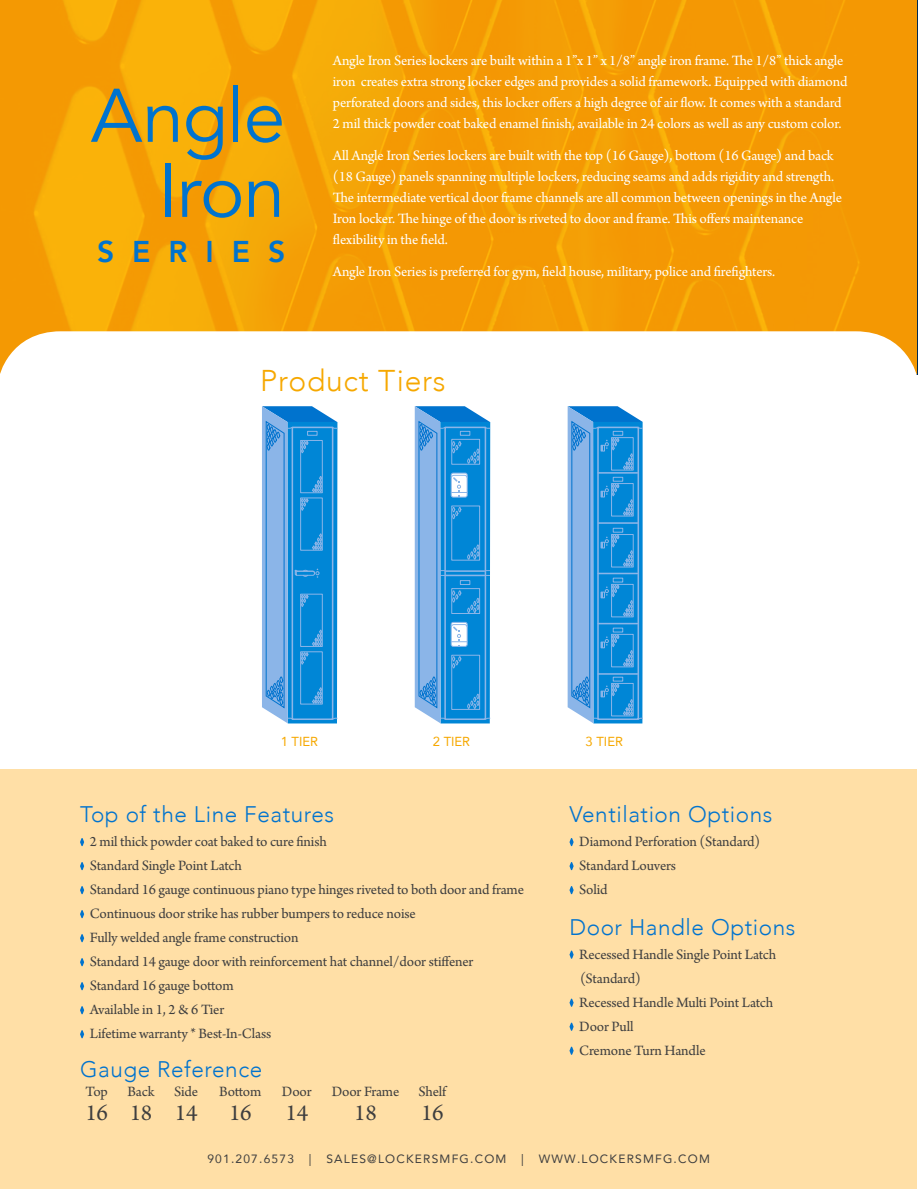
<style>
.page{position:relative;width:918px;height:1189px;background:#fff}
.page>*{position:absolute;margin:0;border:0;box-sizing:border-box;transform-origin:0 0}
.t1{font:75px/75px "Avenir";letter-spacing:-.015em;color:#0073ce;text-align:right}
.t2{font:300 30px "Avenir";letter-spacing:.025em;color:#f6a800}
.t3{font:800 30px "Avenir";letter-spacing:.6em;color:#0073ce}
.t4{font:24px "Arno Pro";letter-spacing:-.01em;color:#3e3e3f}
.t5{font:300 22.5px "Avenir";letter-spacing:.025em;color:#0073ce}
.t6{font:15px/21px "Arno Pro";letter-spacing:-.01em;color:#fff}
.t7{font:15px/24px "Arno Pro";letter-spacing:-.01em;color:#3e3e3f}
.t8{font:13.05px "Avenir";color:#f6a800}
.t9{font:12px "Avenir";letter-spacing:.1em;color:#3e3e3f}
</style>
<div class="page">
<div style="left:0;top:769px;width:917px;height:419px;background:#ffdfa6"></div>
<svg style="left:80px;top:838px;width:4px;height:8px"></svg>
<svg style="left:80px;top:862px;width:4px;height:8px"></svg>
<svg style="left:80px;top:886px;width:4px;height:8px"></svg>
<svg style="left:80px;top:910px;width:4px;height:8px"></svg>
<svg style="left:80px;top:934px;width:4px;height:8px"></svg>
<svg style="left:80px;top:958px;width:4px;height:8px"></svg>
<svg style="left:80px;top:982px;width:4px;height:8px"></svg>
<svg style="left:80px;top:1006px;width:4px;height:8px"></svg>
<svg style="left:80px;top:1030px;width:4px;height:8px"></svg>
<svg style="left:569px;top:838px;width:4px;height:8px"></svg>
<svg style="left:569px;top:862px;width:4px;height:8px"></svg>
<svg style="left:569px;top:886px;width:4px;height:8px"></svg>
<svg style="left:569px;top:950px;width:4px;height:8px"></svg>
<svg style="left:569px;top:998px;width:4px;height:8px"></svg>
<svg style="left:569px;top:1022px;width:4px;height:8px"></svg>
<svg style="left:569px;top:1046px;width:4px;height:8px"></svg>
<svg style="left:0;top:0;width:917px;height:331px;background:#f59f05"></svg>
<svg style="left:0;top:331px;width:917px;height:44px"></svg>
<svg style="left:567px;top:406px;width:75px;height:317px;background:#51a2e0"></svg>
<svg style="left:415px;top:406px;width:76px;height:317px;background:#439dde"></svg>
<svg style="left:262px;top:406px;width:76px;height:317px;background:#3b99dd"></svg>
<p class="t1" style="left:91px;top:80px;width:196px">Angle<br>Iron</p>
<p class="t3" style="left:97px;top:228px;width:190px">SERIES</p>
<p class="t6" style="left:333px;top:51px;width:516px">Angle Iron Series lockers are built within a 1”x 1” x 1/8” angle iron frame. The 1/8” thick angle iron creates extra strong locker edges and provides a solid framework. Equipped with diamond perforated doors and sides, this locker offers a high degree of air flow. It comes with a standard 2 mil thick powder coat baked enamel finish, available in 24 colors as well as any custom color.</p>
<p class="t6" style="left:333px;top:146px;width:510px">All Angle Iron Series lockers are built with the top (16 Gauge), bottom (16 Gauge) and back (18 Gauge) panels spanning multiple lockers, reducing seams and adds rigidity and strength.<br>The intermediate vertical door frame channels are all common between openings in the Angle Iron locker. The hinge of the door is riveted to door and frame. This offers maintenance flexibility in the field.</p>
<p class="t6" style="left:333px;top:261px;width:444px">Angle Iron Series is preferred for gym, field house, military, police and firefighters.</p>
<p class="t2" style="left:260px;top:362px;width:187px">Product Tiers</p>
<p class="t8" style="left:281px;top:731px;width:39px">1 TIER</p>
<p class="t8" style="left:433px;top:731px;width:39px">2 TIER</p>
<p class="t8" style="left:585px;top:731px;width:39px">3 TIER</p>
<p class="t5" style="left:80px;top:800px;width:255px">Top of the Line Features</p>
<p class="t7" style="left:90px;top:830px;width:239px">2 mil thick powder coat baked to cure finish</p>
<p class="t7" style="left:90px;top:854px;width:153px">Standard Single Point Latch</p>
<p class="t7" style="left:90px;top:878px;width:435px">Standard 16 gauge continuous piano type hinges riveted to both door and frame</p>
<p class="t7" style="left:90px;top:902px;width:327px">Continuous door strike has rubber bumpers to reduce noise</p>
<p class="t7" style="left:90px;top:926px;width:210px">Fully welded angle frame construction</p>
<p class="t7" style="left:90px;top:950px;width:385px">Standard 14 gauge door with reinforcement hat channel/door stiffener</p>
<p class="t7" style="left:90px;top:974px;width:145px">Standard 16 gauge bottom</p>
<p class="t7" style="left:90px;top:998px;width:136px">Available in 1, 2 &amp; 6 Tier</p>
<p class="t7" style="left:90px;top:1022px;width:183px">Lifetime warranty * Best-In-Class</p>
<p class="t5" style="left:80px;top:1055px;width:184px">Gauge Reference</p>
<p class="t7" style="left:86px;top:1079px;width:24px">Top</p>
<p class="t4" style="left:85px;top:1098px;width:24px">16</p>
<p class="t7" style="left:128px;top:1079px;width:28px">Back</p>
<p class="t4" style="left:130px;top:1098px;width:24px">18</p>
<p class="t7" style="left:174px;top:1079px;width:25px">Side</p>
<p class="t4" style="left:175px;top:1098px;width:24px">14</p>
<p class="t7" style="left:219px;top:1079px;width:44px">Bottom</p>
<p class="t4" style="left:229px;top:1098px;width:24px">16</p>
<p class="t7" style="left:282px;top:1079px;width:31px">Door</p>
<p class="t4" style="left:285px;top:1098px;width:24px">14</p>
<p class="t7" style="left:332px;top:1079px;width:69px">Door Frame</p>
<p class="t4" style="left:354px;top:1098px;width:24px">18</p>
<p class="t7" style="left:418px;top:1079px;width:29px">Shelf</p>
<p class="t4" style="left:421px;top:1098px;width:24px">16</p>
<p class="t5" style="left:569px;top:800px;width:204px">Ventilation Options</p>
<p class="t7" style="left:579px;top:830px;width:182px">Diamond Perforation (Standard)</p>
<p class="t7" style="left:579px;top:854px;width:98px">Standard Louvers</p>
<p class="t7" style="left:579px;top:878px;width:30px">Solid</p>
<p class="t5" style="left:569px;top:913px;width:227px">Door Handle Options</p>
<p class="t7" style="left:579px;top:942px;width:198px">Recessed Handle Single Point Latch (Standard)</p>
<p class="t7" style="left:579px;top:990px;width:195px">Recessed Handle Multi Point Latch</p>
<p class="t7" style="left:579px;top:1014px;width:56px">Door Pull</p>
<p class="t7" style="left:579px;top:1038px;width:128px">Cremone Turn Handle</p>
<p class="t9" style="left:207px;top:1149px;width:504px">901.207.6573 | SALES@LOCKERSMFG.COM | WWW.LOCKERSMFG.COM</p>
</div>
